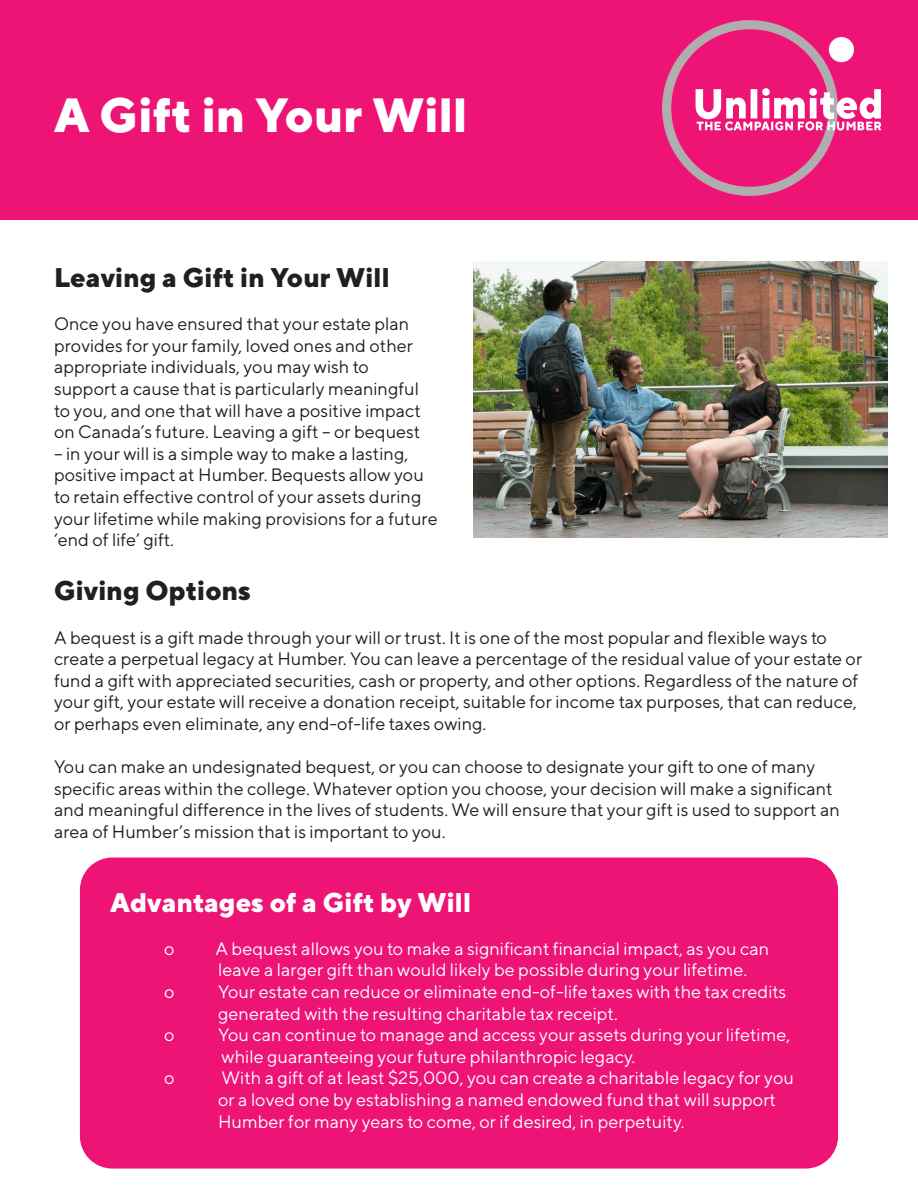
<style>
.page{position:relative;width:918px;height:1188px;background:#fff}
.page>*{position:absolute;margin:0;border:0;box-sizing:border-box;transform-origin:0 0}
.Heading_1{font:800 48px "TT Norms";color:#fff}
.Heading_2{font:800 27px "TT Norms";color:#231f20}
.Heading_2-2{font:800 27px "TT Norms";color:#fff}
.Paragraph{font:18px/21.6px "TT Norms";color:#231f20}
.Paragraph-2{font:18px "TT Norms";color:#fff}
</style>
<div class="page">
<div style="left:0;top:0;width:918px;height:220px;background:#ed1475"></div>
<img style="left:662px;top:20px;width:220px;height:176px">
<div style="left:80px;top:858px;width:758px;height:311px;background:#ed1475;border-radius:32px"></div>
<img style="left:473px;top:261px;width:414px;height:276px">
<h1 class="Heading_1" style="left:54px;top:84px;width:415px">A Gift in Your Will</h1>
<h2 class="Heading_2" style="left:54px;top:260px;width:337px">Leaving a Gift in Your Will</h2>
<p class="Paragraph" style="left:54px;top:313px;width:361px">Once you have ensured that your estate plan provides for your family, loved ones and other appropriate individuals, you may wish to</p>
<p class="Paragraph" style="left:54px;top:377px;width:369px;text-align:justify">support a cause that is particularly meaningful to you, and one that will have a positive impact on Canada’s future. Leaving a gift – or bequest</p>
<p class="Paragraph" style="left:54px;top:442px;width:385px">– in your will is a simple way to make a lasting, positive impact at Humber. Bequests allow you to retain effective control of your assets during your lifetime while making provisions for a future ‘end of life’ gift.</p>
<h2 class="Heading_2" style="left:54px;top:574px;width:198px">Giving Options</h2>
<p class="Paragraph" style="left:54px;top:626px;width:810px">A bequest is a gift made through your will or trust. It is one of the most popular and flexible ways to create a perpetual legacy at Humber. You can leave a percentage of the residual value of your estate or fund a gift with appreciated securities, cash or property, and other options. Regardless of the nature of your gift, your estate will receive a donation receipt, suitable for income tax purposes, that can reduce, or perhaps even eliminate, any end-of-life taxes owing.</p>
<p class="Paragraph" style="left:54px;top:756px;width:763px">You can make an undesignated bequest, or you can choose to designate your gift to one of many</p>
<p class="Paragraph" style="left:54px;top:777px;width:787px">specific areas within the college. Whatever option you choose, your decision will make a significant and meaningful difference in the lives of students. We will ensure that your gift is used to support an area of Humber’s mission that is important to you.</p>
<h2 class="Heading_2-2" style="left:110px;top:885px;width:362px">Advantages of a Gift by Will</h2>
<p class="Paragraph-2" style="left:164px;top:937px;width:12px">o</p>
<p class="Paragraph-2" style="left:216px;top:937px;width:555px">A bequest allows you to make a significant financial impact, as you can</p>
<p class="Paragraph-2" style="left:218px;top:959px;width:531px">leave a larger gift than would likely be possible during your lifetime.</p>
<p class="Paragraph-2" style="left:164px;top:981px;width:12px">o</p>
<p class="Paragraph-2" style="left:218px;top:981px;width:570px">Your estate can reduce or eliminate end-of-life taxes with the tax credits</p>
<p class="Paragraph-2" style="left:218px;top:1002px;width:401px">generated with the resulting charitable tax receipt.</p>
<p class="Paragraph-2" style="left:164px;top:1024px;width:12px">o</p>
<p class="Paragraph-2" style="left:218px;top:1024px;width:574px">You can continue to manage and access your assets during your lifetime,</p>
<p class="Paragraph-2" style="left:222px;top:1045px;width:415px">while guaranteeing your future philanthropic legacy.</p>
<p class="Paragraph-2" style="left:164px;top:1067px;width:12px">o</p>
<p class="Paragraph-2" style="left:222px;top:1067px;width:574px">With a gift of at least $25,000, you can create a charitable legacy for you</p>
<p class="Paragraph-2" style="left:218px;top:1089px;width:559px">or a loved one by establishing a named endowed fund that will support</p>
<p class="Paragraph-2" style="left:218px;top:1110px;width:468px">Humber for many years to come, or if desired, in perpetuity.</p>
</div>
